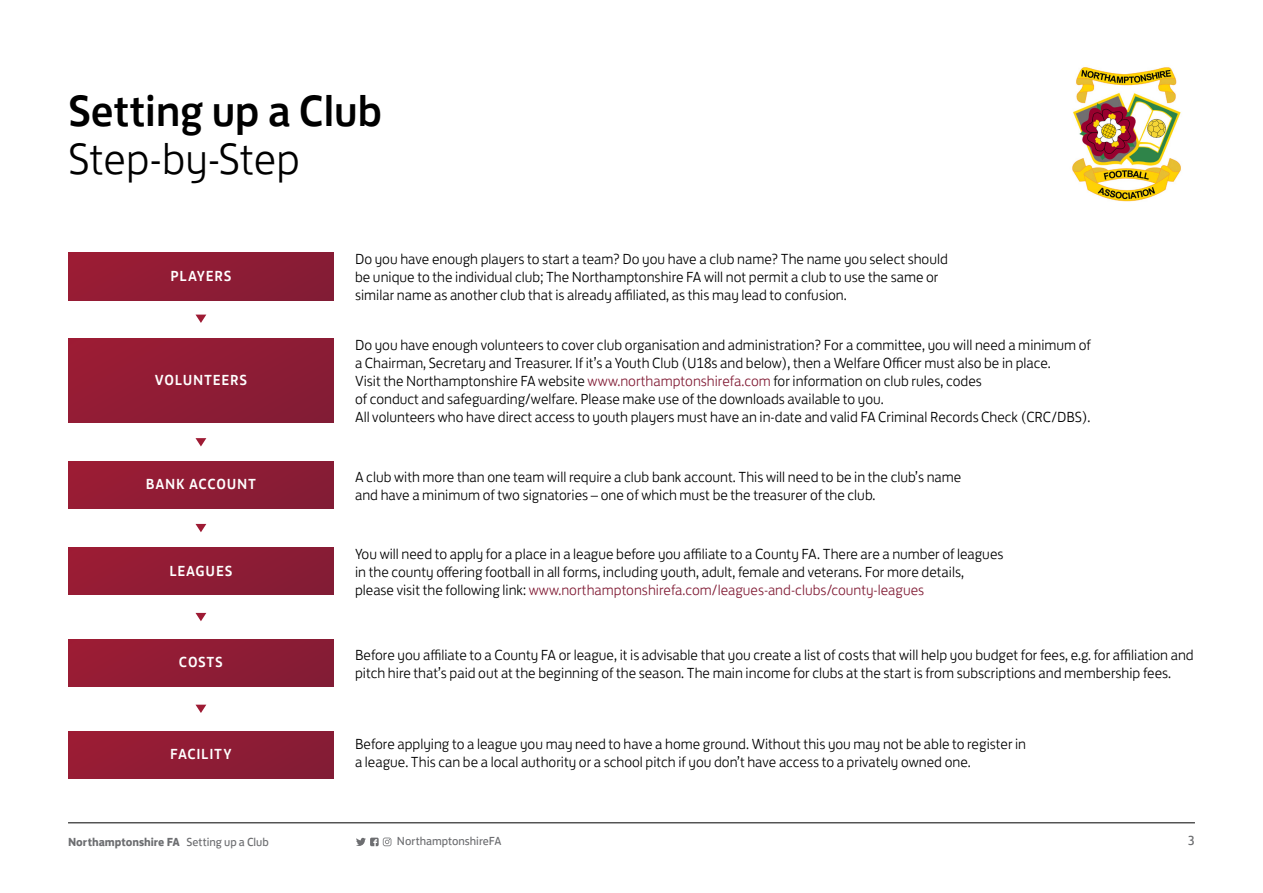
<style>
.page{position:relative;width:1263px;height:893px;background:#fff}
.page>*{position:absolute;margin:0;border:0;box-sizing:border-box;transform-origin:0 0}
.t1{font:500 45px "FS Jack";color:#000}
.t2{font:300 45px "FS Jack";color:#000}
.t3{font:300 15px/18px "FS Jack";color:#000}
.t4{font:500 15px "FS Jack";letter-spacing:.05em;color:#fff}
.t5{font:13.5px "FS Jack";color:#6d6e71}
.t6{font:700 12px "FS Jack";color:#6d6e71}
.t7{font:12px "FS Jack";color:#6d6e71}
.s1{color:#811c35}
.s2{font-weight:400}
</style>
<div class="page">
<hr style="left:68px;top:823px;width:1127px;height:1px;background:#000">
<svg style="left:356px;top:838px;width:35px;height:8px"></svg>
<img style="left:1072px;top:67px;width:109px;height:135px">
<div style="left:68px;top:731px;width:266px;height:47px;background:#8f1c35"></div>
<div style="left:68px;top:639px;width:266px;height:48px;background:#8f1c35"></div>
<div style="left:68px;top:548px;width:266px;height:47px;background:#8f1c35"></div>
<div style="left:68px;top:461px;width:266px;height:48px;background:#8f1c35"></div>
<div style="left:68px;top:253px;width:266px;height:47px;background:#8f1c35"></div>
<div style="left:68px;top:339px;width:266px;height:83px;background:#8f1c35"></div>
<svg style="left:195px;top:705px;width:11px;height:8px"></svg>
<svg style="left:195px;top:613px;width:11px;height:8px"></svg>
<svg style="left:195px;top:524px;width:11px;height:8px"></svg>
<svg style="left:195px;top:438px;width:11px;height:8px"></svg>
<svg style="left:196px;top:315px;width:10px;height:8px"></svg>
<h1 class="t1" style="left:68px;top:74px;width:316px">SETTING UP A CLUB</h1>
<h1 class="t2" style="left:68px;top:123px;width:233px">Step-by-Step</h1>
<p class="t4" style="left:170px;top:264px;width:19px">PLAYERS</p>
<p class="t4" style="left:155px;top:368px;width:20px">VOLUNTEERS</p>
<p class="t4" style="left:146px;top:472px;width:63px">BAN K ACCOUNT</p>
<p class="t4" style="left:170px;top:559px;width:46px">LEAGUES</p>
<p class="t4" style="left:179px;top:650px;width:19px">COSTS</p>
<p class="t4" style="left:170px;top:742px;width:17px">FACILITY</p>
<p class="t3" style="left:355px;top:249px;width:594px">Do you have enough players to start a team? Do you have a club name? The name you select should be unique to the individual club; The Northamptonshire FA will not permit a club to use the same or similar name as another club that is already affiliated, as this may lead to confusion.</p>
<p class="t3" style="left:355px;top:335px;width:737px">Do you have enough volunteers to cover club organisation and administration? For a committee, you will need a minimum of a Chairman, Secretary and Treasurer. If it’s a Youth Club (U18s and below), then a Welfare Officer must also be in place.<br>Visit the Northamptonshire FA website <span class="s1">www.northamptonshirefa.com</span> for information on club rules, codes<br>of conduct and safeguarding/welfare. Please make use of the downloads available to you.<br>All volunteers who have direct access to youth players must have an in-date and valid FA Criminal Records Check (CRC/DBS).</p>
<p class="t3" style="left:355px;top:466px;width:608px">A club with more than one team will require a club bank account. This will need to be in the club’s name and have a minimum of two signatories – one of which must be the treasurer of the club.</p>
<p class="t3" style="left:355px;top:543px;width:650px">You will need to apply for a place in a league before you affiliate to a County FA. There are a number of leagues in the county offering football in all forms, including youth, adult, female and veterans. For more details, please visit the following link: <span class="s1">www.northamptonshirefa.com/leagues-and-clubs/county-leagues</span></p>
<p class="t3" style="left:355px;top:644px;width:840px">Before you affiliate to a County FA or league, it is advisable that you create a list of costs that will help you budget for fees, e.g. for affiliation and pitch hire that’s paid out at the beginning of the season. The main income for clubs at the start is from subscriptions and membership fees.</p>
<p class="t3" style="left:355px;top:734px;width:673px">Before applying to a league you may need to have a home ground. Without this you may not be able to register in a league. This can be a local authority or a school pitch if you don’t have access to a privately owned one.</p>
<p class="t6" style="left:68px;top:832px;width:202px">Northamptonshire FA <span class="s2">Setting up a Club</span></p>
<p class="t7" style="left:397px;top:832px;width:106px">NorthamptonshireFA</p>
<p class="t5" style="left:1188px;top:829px;width:9px">3</p>
</div>
